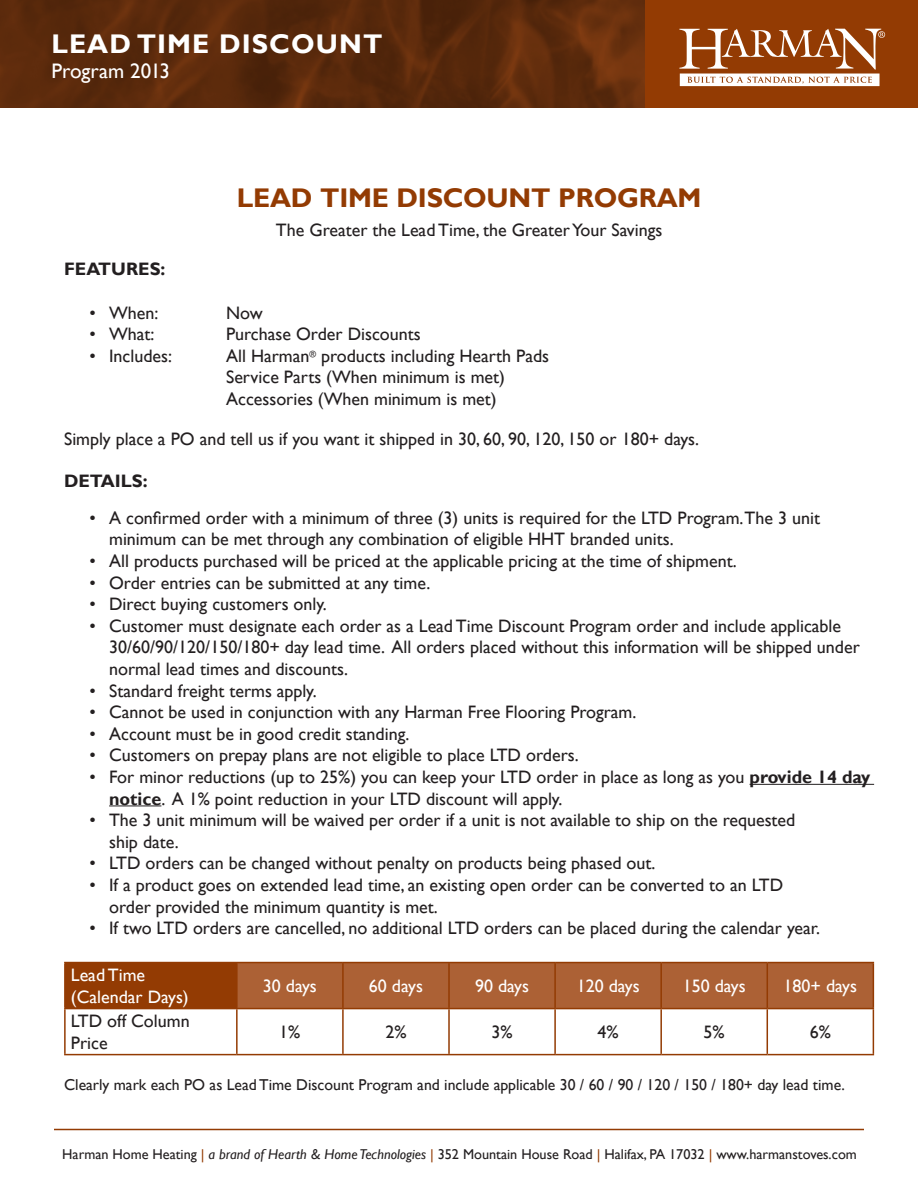
<style>
.page{position:relative;width:918px;height:1188px;background:#fff}
.page>*{position:absolute;margin:0;border:0;box-sizing:border-box;transform-origin:0 0}
.t1{font:700 27px "Gill Sans";letter-spacing:-.01em;color:#933b03}
.t2{font:700 27px "Gill Sans";letter-spacing:.04em;color:#fff}
.t3{font:21px "Gill Sans";color:#fff}
.Body_Copy{font:18px/21.6px "Gill Sans";color:#231f20}
.Body_Copy-2{font:18px/21.6px "Gill Sans";color:#fff}
.Body_Copy-3{font:700 18px "Gill Sans";color:#231f20}
.Body_Copy-4{font:15.75px "Gill Sans";color:#231f20}
.t4{font:14.25px "Gill Sans";color:#231f20}
.s1{font-weight:700}
.s2{color:#933b03}
.s3{font-style:italic}
</style>
<div class="page">
<svg style="left:0;top:0;width:645px;height:108px;background:#5b2a0b"></svg>
<div style="left:645px;top:0;width:273px;height:108px;background:#933b03"></div>
<svg style="left:679px;top:29px;width:206px;height:57px"></svg>
<hr style="left:54px;top:1129px;width:810px;height:1px;background:#933b03">
<hr style="left:750px;top:784px;width:124px;height:1px;background:#231f20">
<hr style="left:109px;top:805px;width:52px;height:1px;background:#231f20">
<div style="left:65px;top:963px;width:172px;height:46px;background:#933b03"></div>
<div style="left:238px;top:963px;width:635px;height:45px;background:#ac6135"></div>
<hr style="left:64px;top:962px;width:173px;height:1px;background:#933b03">
<hr style="left:64px;top:963px;width:2px;height:45px;background:#933b03">
<hr style="left:237px;top:962px;width:106px;height:1px;background:#933b03">
<hr style="left:236px;top:963px;width:2px;height:45px;background:#933b03">
<hr style="left:343px;top:962px;width:106px;height:1px;background:#933b03">
<hr style="left:342px;top:963px;width:2px;height:45px;background:#933b03">
<hr style="left:449px;top:962px;width:106px;height:1px;background:#933b03">
<hr style="left:448px;top:963px;width:2px;height:45px;background:#933b03">
<hr style="left:555px;top:962px;width:106px;height:1px;background:#933b03">
<hr style="left:554px;top:963px;width:2px;height:45px;background:#933b03">
<hr style="left:661px;top:962px;width:106px;height:1px;background:#933b03">
<hr style="left:660px;top:963px;width:2px;height:45px;background:#933b03">
<hr style="left:767px;top:962px;width:107px;height:1px;background:#933b03">
<hr style="left:767px;top:963px;width:1px;height:45px;background:#933b03">
<hr style="left:873px;top:963px;width:1px;height:45px;background:#933b03">
<hr style="left:64px;top:1008px;width:173px;height:1px;background:#933b03">
<hr style="left:64px;top:1009px;width:2px;height:45px;background:#933b03">
<hr style="left:237px;top:1008px;width:106px;height:1px;background:#933b03">
<hr style="left:236px;top:1009px;width:2px;height:45px;background:#933b03">
<hr style="left:343px;top:1008px;width:106px;height:1px;background:#933b03">
<hr style="left:342px;top:1009px;width:2px;height:45px;background:#933b03">
<hr style="left:449px;top:1008px;width:106px;height:1px;background:#933b03">
<hr style="left:448px;top:1009px;width:2px;height:45px;background:#933b03">
<hr style="left:555px;top:1008px;width:106px;height:1px;background:#933b03">
<hr style="left:554px;top:1009px;width:2px;height:45px;background:#933b03">
<hr style="left:661px;top:1008px;width:106px;height:1px;background:#933b03">
<hr style="left:660px;top:1009px;width:2px;height:45px;background:#933b03">
<hr style="left:767px;top:1008px;width:107px;height:1px;background:#933b03">
<hr style="left:767px;top:1009px;width:1px;height:45px;background:#933b03">
<hr style="left:873px;top:1009px;width:1px;height:45px;background:#933b03">
<hr style="left:64px;top:1054px;width:173px;height:1px;background:#933b03">
<hr style="left:237px;top:1054px;width:106px;height:1px;background:#933b03">
<hr style="left:343px;top:1054px;width:106px;height:1px;background:#933b03">
<hr style="left:449px;top:1054px;width:106px;height:1px;background:#933b03">
<hr style="left:555px;top:1054px;width:106px;height:1px;background:#933b03">
<hr style="left:661px;top:1054px;width:106px;height:1px;background:#933b03">
<hr style="left:767px;top:1054px;width:107px;height:1px;background:#933b03">
<h1 class="t2" style="left:51px;top:28px;width:333px">LEAD TIME DISCOUNT</h1>
<p class="t3" style="left:51px;top:59px;width:120px">Program 2013</p>
<p class="t1" style="left:237px;top:182px;width:466px">LEAD TIME DISCOUNT PROGRAM</p>
<p class="Body_Copy" style="left:276px;top:219px;width:388px">The Greater the Lead Time, the Greater Your Savings</p>
<p class="Body_Copy-3" style="left:64px;top:258px;width:103px">FEATURES:</p>
<p class="Body_Copy" style="left:90px;top:302px;width:70px">• When:</p>
<p class="Body_Copy" style="left:226px;top:302px;width:38px">Now</p>
<p class="Body_Copy" style="left:90px;top:324px;width:66px">• What:</p>
<p class="Body_Copy" style="left:226px;top:324px;width:196px">Purchase Order Discounts</p>
<p class="Body_Copy" style="left:90px;top:345px;width:84px">• Includes:</p>
<p class="Body_Copy" style="left:226px;top:345px;width:325px">All Harman<sup>®</sup> products including Hearth Pads<br>Service Parts (When minimum is met)<br>Accessories (When minimum is met)</p>
<p class="Body_Copy" style="left:64px;top:428px;width:636px">Simply place a PO and tell us if you want it shipped in 30, 60, 90, 120, 150 or 180+ days.</p>
<p class="Body_Copy-3" style="left:64px;top:470px;width:85px">DETAILS:</p>
<p class="Body_Copy" style="left:109px;top:507px;width:712px;text-indent:-20px">• A confirmed order with a minimum of three (3) units is required for the LTD Program.The 3 unit minimum can be met through any combination of eligible HHT branded units.</p>
<p class="Body_Copy" style="left:90px;top:550px;width:649px">• All products purchased will be priced at the applicable pricing at the time of shipment.</p>
<p class="Body_Copy" style="left:90px;top:572px;width:342px">• Order entries can be submitted at any time.</p>
<p class="Body_Copy" style="left:90px;top:594px;width:239px">• Direct buying customers only.</p>
<p class="Body_Copy" style="left:109px;top:615px;width:752px;text-indent:-20px">• Customer must designate each order as a Lead Time Discount Program order and include applicable<br>30/60/90/120/150/180+ day lead time. All orders placed without this information will be shipped under normal lead times and discounts.</p>
<p class="Body_Copy" style="left:90px;top:680px;width:229px">• Standard freight terms apply.</p>
<p class="Body_Copy" style="left:90px;top:702px;width:548px">• Cannot be used in conjunction with any Harman Free Flooring Program.</p>
<p class="Body_Copy" style="left:90px;top:723px;width:321px">• Account must be in good credit standing.</p>
<p class="Body_Copy" style="left:90px;top:745px;width:491px">• Customers on prepay plans are not eligible to place LTD orders.</p>
<p class="Body_Copy" style="left:109px;top:766px;width:763px;text-indent:-20px">• For minor reductions (up to 25%) you can keep your LTD order in place as long as you <span class="s1">provide 14 day notice</span>. A 1% point reduction in your LTD discount will apply.</p>
<p class="Body_Copy" style="left:109px;top:810px;width:688px;text-indent:-20px">• The 3 unit minimum will be waived per order if a unit is not available to ship on the requested ship date.</p>
<p class="Body_Copy" style="left:90px;top:853px;width:567px">• LTD orders can be changed without penalty on products being phased out.</p>
<p class="Body_Copy" style="left:109px;top:874px;width:676px;text-indent:-20px">• If a product goes on extended lead time, an existing open order can be converted to an LTD order provided the minimum quantity is met.</p>
<p class="Body_Copy" style="left:90px;top:918px;width:732px">• If two LTD orders are cancelled, no additional LTD orders can be placed during the calendar year.</p>
<p class="Body_Copy-2" style="left:71px;top:964px;width:119px">Lead Time (Calendar Days)</p>
<p class="Body_Copy-2" style="left:263px;top:975px;width:55px">30 days</p>
<p class="Body_Copy-2" style="left:369px;top:975px;width:55px">60 days</p>
<p class="Body_Copy-2" style="left:475px;top:975px;width:55px">90 days</p>
<p class="Body_Copy-2" style="left:577px;top:975px;width:64px">120 days</p>
<p class="Body_Copy-2" style="left:683px;top:975px;width:64px">150 days</p>
<p class="Body_Copy-2" style="left:784px;top:975px;width:75px">180+ days</p>
<p class="Body_Copy" style="left:71px;top:1010px;width:120px">LTD off Column<br>Price</p>
<p class="Body_Copy" style="left:279px;top:1021px;width:23px">1%</p>
<p class="Body_Copy" style="left:385px;top:1021px;width:23px">2%</p>
<p class="Body_Copy" style="left:491px;top:1021px;width:23px">3%</p>
<p class="Body_Copy" style="left:598px;top:1021px;width:23px">4%</p>
<p class="Body_Copy" style="left:704px;top:1021px;width:23px">5%</p>
<p class="Body_Copy" style="left:810px;top:1021px;width:23px">6%</p>
<p class="Body_Copy-4" style="left:64px;top:1075px;width:782px">Clearly mark each PO as Lead Time Discount Program and include applicable 30 / 60 / 90 / 120 / 150 / 180+ day lead time.</p>
<p class="t4" style="left:62px;top:1146px;width:796px">Harman Home Heating <span class="s2">|</span> <span class="s3">a brand of Hearth &amp; Home Technologies</span> <span class="s2">|</span> 352 Mountain House Road <span class="s2">|</span> Halifax, PA 17032 <span class="s2">|</span> www.harmanstoves.com</p>
</div>
